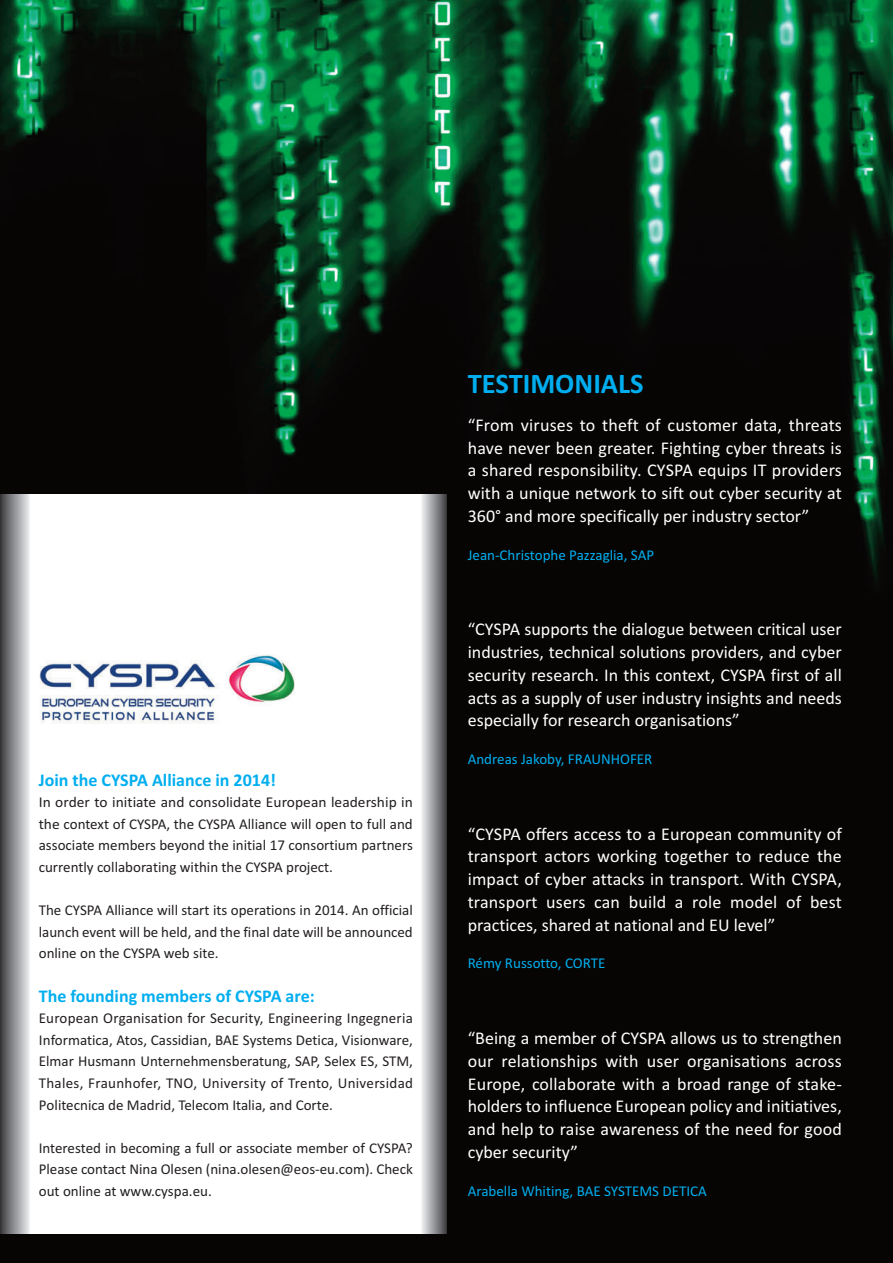
<style>
.page{position:relative;width:893px;height:1263px;background:#fff}
.page>*{position:absolute;margin:0;border:0;box-sizing:border-box;transform-origin:0 0}
.t1{font:700 28.5px "Calibri";color:#00aeef}
.t2{font:18px/22.8px "Calibri";color:#fff;text-align:justify}
.t3{font:700 18px "Calibri";color:#00aeef}
.t4{font:15px/21.6px "Calibri";color:#231f20;text-align:justify}
.t5{font:15px "Calibri";color:#00aeef}
</style>
<div class="page">
<img style="left:0;top:0;width:893px;height:1263px">
<div style="left:0;top:494px;width:446px;height:739px;background:#fff"></div>
<div style="left:0;top:494px;width:30px;height:739px;background:linear-gradient(to right,#3a3b3e,#e7e9eb)"></div>
<svg style="left:421px;top:494px;width:25px;height:739px"></svg>
<img style="left:39px;top:654px;width:256px;height:70px">
<p class="t3" style="left:39px;top:769px;width:239px">Join the CYSPA Alliance in 2014!</p>
<p class="t4" style="left:39px;top:791px;width:376px">In order to initiate and consolidate European leadership in the context of CYSPA, the CYSPA Alliance will open to full and associate members beyond the initial 17 consortium partners currently collaborating within the CYSPA project.</p>
<p class="t4" style="left:39px;top:899px;width:376px">The CYSPA Alliance will start its operations in 2014. An official launch event will be held, and the final date will be announced online on the CYSPA web site.</p>
<p class="t3" style="left:39px;top:985px;width:277px">The founding members of CYSPA are:</p>
<p class="t4" style="left:39px;top:1007px;width:376px">European Organisation for Security, Engineering Ingegneria Informatica, Atos, Cassidian, BAE Systems Detica, Visionware, Elmar Husmann Unternehmensberatung, SAP, Selex ES, STM, Thales, Fraunhofer, TNO, University of Trento, Universidad Politecnica de Madrid, Telecom Italia, and Corte.</p>
<p class="t4" style="left:39px;top:1137px;width:376px">Interested in becoming a full or associate member of CYSPA?<br>Please contact Nina Olesen (nina.olesen@eos-eu.com). Check out online at www.cyspa.eu.</p>
<h1 class="t1" style="left:468px;top:366px;width:178px">TESTIMONIALS</h1>
<p class="t2" style="left:468px;top:413px;width:376px">“From viruses to theft of customer data, threats have never been greater. Fighting cyber threats is a shared responsibility. CYSPA equips IT providers with a unique network to sift out cyber security at 360° and more specifically per industry sector”</p>
<p class="t5" style="left:468px;top:546px;width:188px">Jean-Christophe Pazzaglia, SAP</p>
<p class="t2" style="left:468px;top:618px;width:376px">“CYSPA supports the dialogue between critical user industries, technical solutions providers, and cyber security research. In this context, CYSPA first of all acts as a supply of user industry insights and needs especially for research organisations”</p>
<p class="t5" style="left:468px;top:750px;width:186px">Andreas Jakoby, FRAUNHOFER</p>
<p class="t2" style="left:468px;top:822px;width:376px">“CYSPA offers access to a European community of transport actors working together to reduce the impact of cyber attacks in transport. With CYSPA, transport users can build a role model of best practices, shared at national and EU level”</p>
<p class="t5" style="left:468px;top:954px;width:139px">Rémy Russotto, CORTE</p>
<p class="t2" style="left:468px;top:1026px;width:376px">“Being a member of CYSPA allows us to strengthen our relationships with user organisations across Europe, collaborate with a broad range of stake - holders to influence European policy and initiatives, and help to raise awareness of the need for good cyber security”</p>
<p class="t5" style="left:468px;top:1182px;width:241px">Arabella Whiting, BAE SYSTEMS DETICA</p>
</div>
